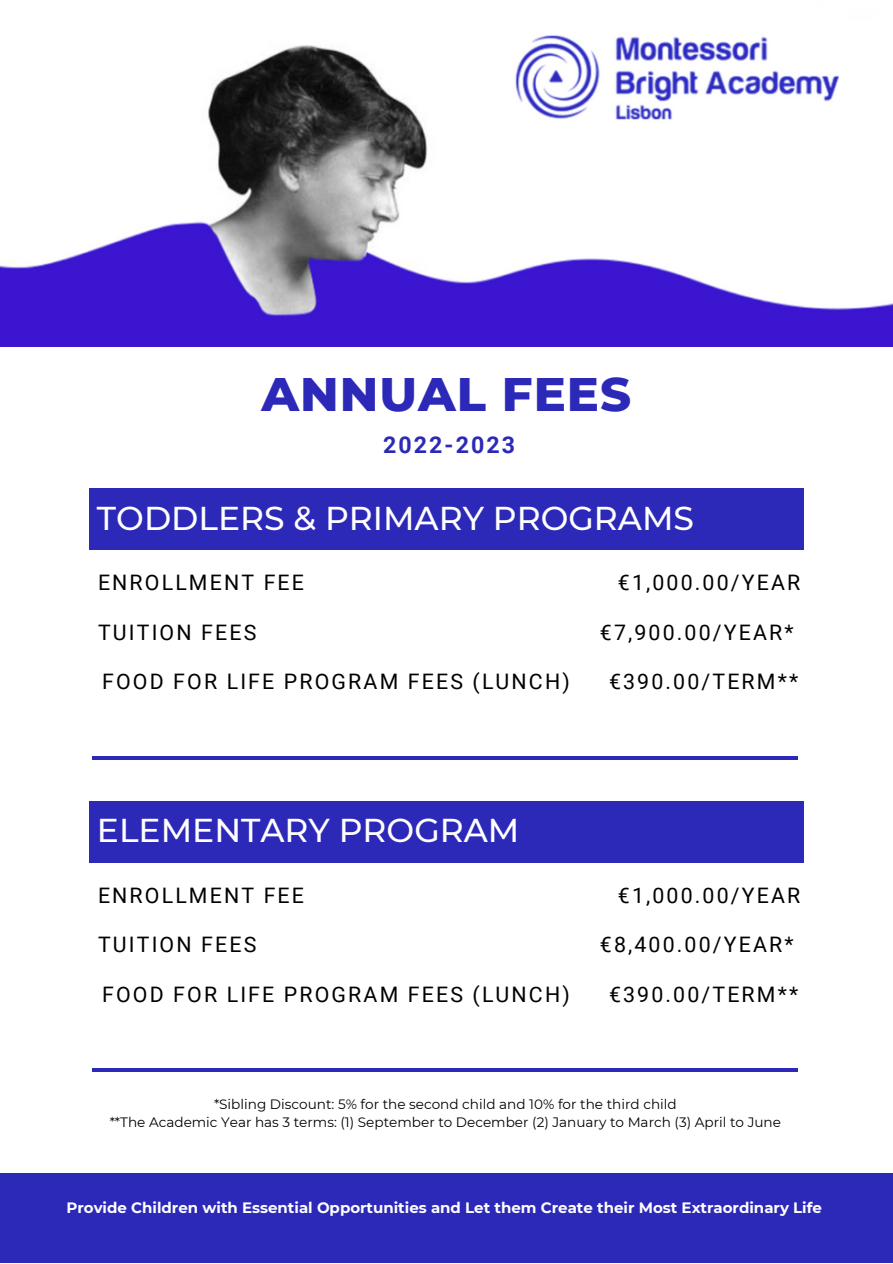
<style>
.page{position:relative;width:893px;height:1264px;background:#fff}
.page>*{position:absolute;margin:0;border:0;box-sizing:border-box;transform-origin:0 0}
.t1{font:800 48px "Montserrat";letter-spacing:.02em;color:#2c29b8}
.t2{font:500 33px "Montserrat";color:#fefefe}
.t3{font:700 23.1px "Roboto";letter-spacing:.09em;color:#2c29b8}
.t4{font:21.3px "Roboto";letter-spacing:.1em;color:#000}
.t5{font:700 15px "Montserrat";color:#fefefe}
.t6{font:13.65px/18px "Montserrat";color:#000;text-align:center}
</style>
<div class="page">
<img style="left:0;top:35px;width:892px;height:311px">
<div style="left:0;top:1173px;width:892px;height:89px;background:#2c29b8"></div>
<div style="left:89px;top:488px;width:714px;height:62px;background:#2c29b8"></div>
<hr style="left:93px;top:756px;width:705px;height:3px;background:#2c29b8">
<div style="left:89px;top:800px;width:714px;height:62px;background:#2c29b8"></div>
<hr style="left:93px;top:1068px;width:705px;height:3px;background:#2c29b8">
<h1 class="t1" style="left:261px;top:364px;width:371px">ANNUAL FEES</h1>
<p class="t3" style="left:383px;top:431px;width:133px">2022-2023</p>
<h2 class="t2" style="left:97px;top:497px;width:598px">TODDLERS &amp; PRIMARY PROGRAMS</h2>
<p class="t4" style="left:98px;top:570px;width:207px">ENROLLMENT FEE</p>
<p class="t4" style="left:618px;top:570px;width:184px">€1,000.00/YEAR</p>
<p class="t4" style="left:98px;top:620px;width:160px">TUITION FEES</p>
<p class="t4" style="left:600px;top:620px;width:195px">€7,900.00/YEAR*</p>
<p class="t4" style="left:102px;top:669px;width:469px">FOOD FOR LIFE PROGRAM FEES (LUNCH)</p>
<p class="t4" style="left:609px;top:669px;width:191px">€390.00/TERM**</p>
<h2 class="t2" style="left:97px;top:810px;width:424px">ELEMENTARY PROGRAM</h2>
<p class="t4" style="left:98px;top:883px;width:207px">ENROLLMENT FEE</p>
<p class="t4" style="left:618px;top:883px;width:184px">€1,000.00/YEAR</p>
<p class="t4" style="left:98px;top:932px;width:160px">TUITION FEES</p>
<p class="t4" style="left:600px;top:932px;width:195px">€8,400.00/YEAR*</p>
<p class="t4" style="left:102px;top:982px;width:469px">FOOD FOR LIFE PROGRAM FEES (LUNCH)</p>
<p class="t4" style="left:609px;top:982px;width:191px">€390.00/TERM**</p>
<p class="t6" style="left:110px;top:1094px;width:672px">*Sibling Discount: 5% for the second child and 10% for the third child<br>**The Academic Year has 3 terms: (1) September to December (2) January to March (3) April to June</p>
<p class="t5" style="left:66px;top:1198px;width:757px">Provide Children with Essential Opportunities and Let them Create their Most Extraordinary Life</p>
</div>
